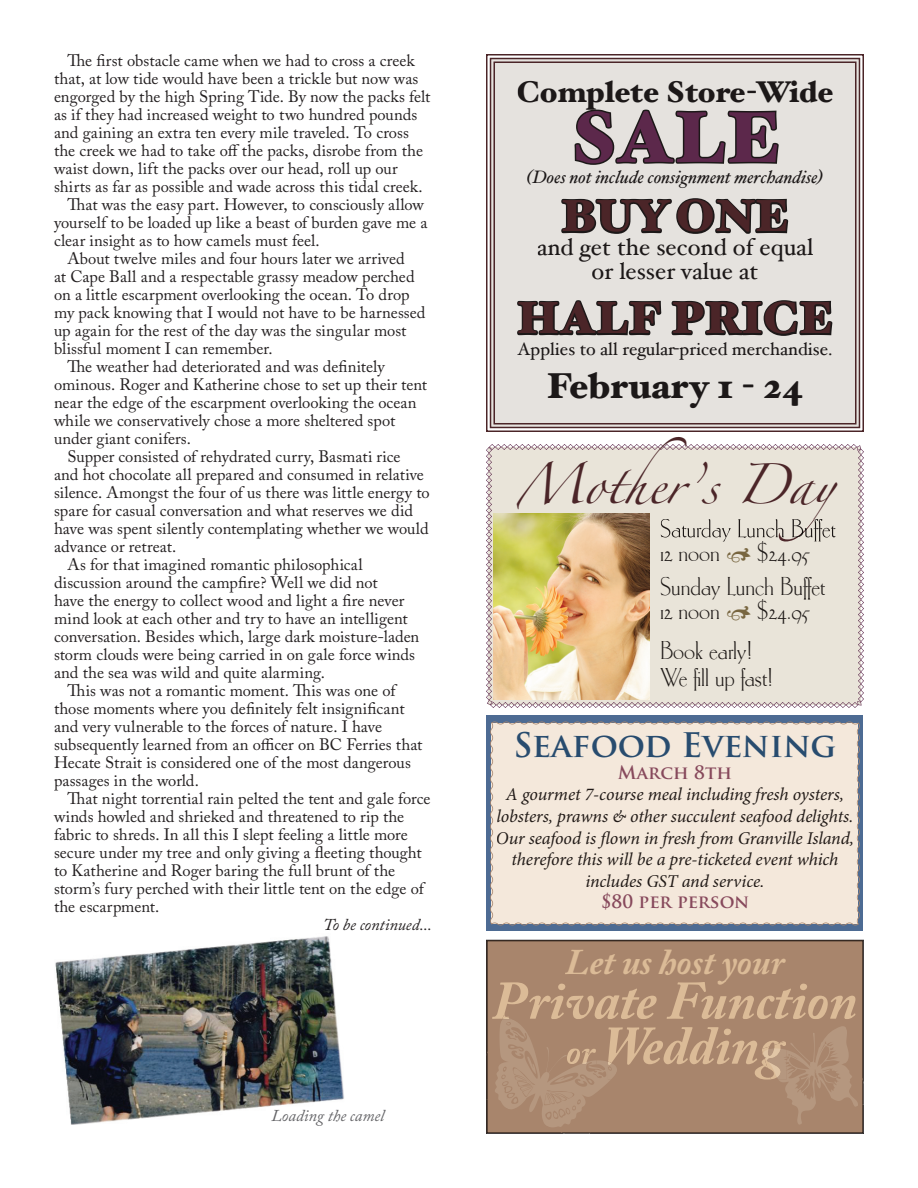
<style>
.page{position:relative;width:918px;height:1188px;background:#fff}
.page>*{position:absolute;margin:0;border:0;box-sizing:border-box;transform-origin:0 0}
.t1{font:900 72px "Hoefler Text";color:#5c284b}
.t2{font:italic 700 54px "Adobe Caslon Pro";letter-spacing:-.005em;color:#dbbb97}
.t3{font:900 45px "Hoefler Text";color:#4b2528}
.t4{font:italic 700 36px "Adobe Caslon Pro";letter-spacing:-.005em;color:#dbbb97}
.t5{font:900 36px "Hoefler Text";color:#1c1818}
.t6{font:36px "Zapfino";color:#4b2528}
.t7{font:700 33px "Trajan Pro";color:#284c6f}
.t8{font:900 30px "Hoefler Text";color:#1c1818}
.t9{font:27px/33.8px "Carlton Let Plain";color:#1d1816}
.t10{font:24px/24px "Hoefler Text";color:#1c1818;text-align:center}
.t11{font:italic 18px/21.6px "Minion Pro";letter-spacing:-.005em;color:#211a17;text-align:center}
.t12{font:italic 18px "Hoefler Text";color:#1c1818}
.t13{font:18px "Hoefler Text";color:#1c1818}
.t14{font:700 18px "Trajan Pro";color:#87495c}
.t15{font:16.5px "Adobe Caslon Pro";color:#231f20}
.t16{font:italic 16.5px "Adobe Caslon Pro";letter-spacing:-.005em;color:#231f20}
.t17{font:italic 16.5px "Adobe Caslon Pro";color:#636366}
.s1{font-size:36px}
</style>
<div class="page">
<svg style="left:486px;top:54px;width:378px;height:378px"></svg>
<svg style="left:490px;top:58px;width:370px;height:370px;background:#a39190"></svg>
<div style="left:493px;top:61px;width:364px;height:364px;background:#e5e2de"></div>
<svg style="left:518px;top:80px;width:315px;height:85px;background:#ccc8c5"></svg>
<div style="left:528px;top:170px;width:295px;height:19px;background:#e5e2de"></div>
<svg style="left:538px;top:198px;width:275px;height:64px;background:#bebbb7"></svg>
<div style="left:592px;top:262px;width:166px;height:18px;background:#e5e2de"></div>
<hr style="left:592px;top:262px;width:166px;height:1px;background:#1c1818">
<svg style="left:517px;top:300px;width:315px;height:36px;background:#938f8d"></svg>
<div style="left:517px;top:342px;width:314px;height:18px;background:#e5e2de"></div>
<div style="left:548px;top:372px;width:254px;height:36px;background:#e5e2de"></div>
<div style="left:487px;top:716px;width:376px;height:216px;background:#4d6b93"></div>
<div style="left:490px;top:722px;width:370px;height:203px;background:#f4e8db"></div>
<div style="left:506px;top:788px;width:338px;height:17px;background:#f4e8db"></div>
<div style="left:497px;top:809px;width:356px;height:18px;background:#f4e8db"></div>
<div style="left:497px;top:831px;width:357px;height:17px;background:#f4e8db"></div>
<div style="left:513px;top:852px;width:325px;height:18px;background:#f4e8db"></div>
<div style="left:587px;top:874px;width:176px;height:13px;background:#f4e8db"></div>
<div style="left:487px;top:941px;width:376px;height:41px;background:#a8856c"></div>
<div style="left:565px;top:949px;width:221px;height:33px;background:#a8856c"></div>
<div style="left:486px;top:982px;width:378px;height:152px;background:#a8856c"></div>
<img style="left:55px;top:936px;width:289px;height:189px">
<svg style="left:486px;top:444px;width:378px;height:264px;background:#e1d4bc"></svg>
<p class="t15" style="left:68px;top:51px;width:349px">The first obstacle came when we had to cross a creek</p>
<p class="t15" style="left:54px;top:69px;width:366px">that, at low tide would have been a trickle but now was</p>
<p class="t15" style="left:54px;top:87px;width:378px">engorged by the high Spring Tide. By now the packs felt</p>
<p class="t15" style="left:54px;top:105px;width:365px">as if they had increased weight to two hundred pounds</p>
<p class="t15" style="left:54px;top:123px;width:357px">and gaining an extra ten every mile traveled. To cross</p>
<p class="t15" style="left:54px;top:141px;width:371px">the creek we had to take off the packs, disrobe from the</p>
<p class="t15" style="left:54px;top:159px;width:345px">waist down, lift the packs over our head, roll up our</p>
<p class="t15" style="left:54px;top:177px;width:370px">shirts as far as possible and wade across this tidal creek.</p>
<p class="t15" style="left:68px;top:195px;width:358px">That was the easy part. However, to consciously allow</p>
<p class="t15" style="left:54px;top:213px;width:375px">yourself to be loaded up like a beast of burden gave me a</p>
<p class="t15" style="left:54px;top:231px;width:267px">clear insight as to how camels must feel.</p>
<p class="t15" style="left:68px;top:249px;width:339px">About twelve miles and four hours later we arrived</p>
<p class="t15" style="left:54px;top:267px;width:362px">at Cape Ball and a respectable grassy meadow perched</p>
<p class="t15" style="left:54px;top:285px;width:357px">on a little escarpment overlooking the ocean. To drop</p>
<p class="t15" style="left:54px;top:303px;width:373px">my pack knowing that I would not have to be harnessed</p>
<p class="t15" style="left:54px;top:321px;width:354px">up again for the rest of the day was the singular most</p>
<p class="t15" style="left:54px;top:339px;width:220px">blissful moment I can remember.</p>
<p class="t15" style="left:68px;top:357px;width:319px">The weather had deteriorated and was definitely</p>
<p class="t15" style="left:54px;top:375px;width:375px">ominous. Roger and Katherine chose to set up their tent</p>
<p class="t15" style="left:54px;top:393px;width:364px">near the edge of the escarpment overlooking the ocean</p>
<p class="t15" style="left:54px;top:411px;width:343px">while we conservatively chose a more sheltered spot</p>
<p class="t15" style="left:54px;top:429px;width:139px">under giant conifers.</p>
<p class="t15" style="left:68px;top:447px;width:335px">Supper consisted of rehydrated curry, Basmati rice</p>
<p class="t15" style="left:54px;top:465px;width:372px">and hot chocolate all prepared and consumed in relative</p>
<p class="t15" style="left:54px;top:483px;width:377px">silence. Amongst the four of us there was little energy to</p>
<p class="t15" style="left:54px;top:501px;width:360px">spare for casual conversation and what reserves we did</p>
<p class="t15" style="left:54px;top:519px;width:376px">have was spent silently contemplating whether we would</p>
<p class="t15" style="left:54px;top:537px;width:124px">advance or retreat.</p>
<p class="t15" style="left:68px;top:555px;width:297px">As for that imagined romantic philosophical</p>
<p class="t15" style="left:54px;top:573px;width:325px">discussion around the campfire? Well we did not</p>
<p class="t15" style="left:54px;top:591px;width:352px">have the energy to collect wood and light a fire never</p>
<p class="t15" style="left:54px;top:609px;width:355px">mind look at each other and try to have an intelligent</p>
<p class="t15" style="left:54px;top:627px;width:367px">conversation. Besides which, large dark moisture-laden</p>
<p class="t15" style="left:54px;top:645px;width:363px">storm clouds were being carried in on gale force winds</p>
<p class="t15" style="left:54px;top:663px;width:272px">and the sea was wild and quite alarming.</p>
<p class="t15" style="left:68px;top:681px;width:330px">This was not a romantic moment. This was one of</p>
<p class="t15" style="left:54px;top:699px;width:352px">those moments where you definitely felt insignificant</p>
<p class="t15" style="left:54px;top:717px;width:330px">and very vulnerable to the forces of nature. I have</p>
<p class="t15" style="left:54px;top:735px;width:370px">subsequently learned from an officer on BC Ferries that</p>
<p class="t15" style="left:54px;top:753px;width:358px">Hecate Strait is considered one of the most dangerous</p>
<p class="t15" style="left:54px;top:771px;width:146px">passages in the world.</p>
<p class="t15" style="left:68px;top:789px;width:365px">That night torrential rain pelted the tent and gale force</p>
<p class="t15" style="left:54px;top:807px;width:352px">winds howled and shrieked and threatened to rip the</p>
<p class="t15" style="left:54px;top:825px;width:355px">fabric to shreds. In all this I slept feeling a little more</p>
<p class="t15" style="left:54px;top:843px;width:369px">secure under my tree and only giving a fleeting thought</p>
<p class="t15" style="left:54px;top:861px;width:343px">to Katherine and Roger baring the full brunt of the</p>
<p class="t15" style="left:54px;top:879px;width:371px">storm’s fury perched with their little tent on the edge of</p>
<p class="t15" style="left:54px;top:897px;width:107px">the escarpment.</p>
<p class="t16" style="left:323px;top:915px;width:110px">To be continued...</p>
<p class="t17" style="left:271px;top:1106px;width:114px">Loading the camel</p>
<h3 class="t8" style="left:516px;top:74px;width:319px">Complete Store-Wide</h3>
<h1 class="t1" style="left:569px;top:95px;width:214px">SALE</h1>
<h3 class="t3" style="left:561px;top:190px;width:230px">BUY ONE</h3>
<h3 class="t10" style="left:537px;top:235px;width:278px">and get the second of equal or lesser value at</h3>
<h3 class="t3" style="left:517px;top:292px;width:318px">HALF PRICE</h3>
<p class="t13" style="left:517px;top:338px;width:317px">Applies to all regular-priced merchandise.</p>
<h3 class="t5" style="left:546px;top:365px;width:259px">February 1 - 24</h3>
<h3 class="t6" style="left:516px;top:470px;width:358px">Mother’s Day</h3>
<h3 class="t9" style="left:660px;top:536px;width:62px">12 noon</h3>
<p class="t12" style="left:526px;top:167px;width:299px">(Does not include consignment merchandise)</p>
<h3 class="t9" style="left:660px;top:536px;width:167px;text-indent:97px">$24.95<br>Sunday Lunch Buffet</h3>
<h3 class="t9" style="left:660px;top:594px;width:62px">12 noon</h3>
<h3 class="t9" style="left:757px;top:594px;width:54px">$24.95</h3>
<h3 class="t9" style="left:660px;top:638px;width:114px;line-height:27px">Book early!<br>We fill up fast!</h3>
<h3 class="t7" style="left:514px;top:725px;width:324px">Seafood Evening</h3>
<p class="t14" style="left:618px;top:761px;width:116px">March 8th</p>
<p class="t11" style="left:496px;top:784px;width:360px">A gourmet 7-course meal including fresh oysters, lobsters, prawns &amp; other succulent seafood delights.<br>Our seafood is flown in fresh from Granville Island, therefore this will be a pre-ticketed event which includes GST and service.</p>
<p class="t14" style="left:601px;top:891px;width:150px">$80 per person</p>
<h3 class="t4" style="left:566px;top:940px;width:220px">Let us host your</h3>
<h2 class="t2" style="left:492px;top:968px;width:367px">Private Function</h2>
<h2 class="t2" style="left:566px;top:1013px;width:220px"><span class="s1">or</span> Wedding</h2>
</div>
